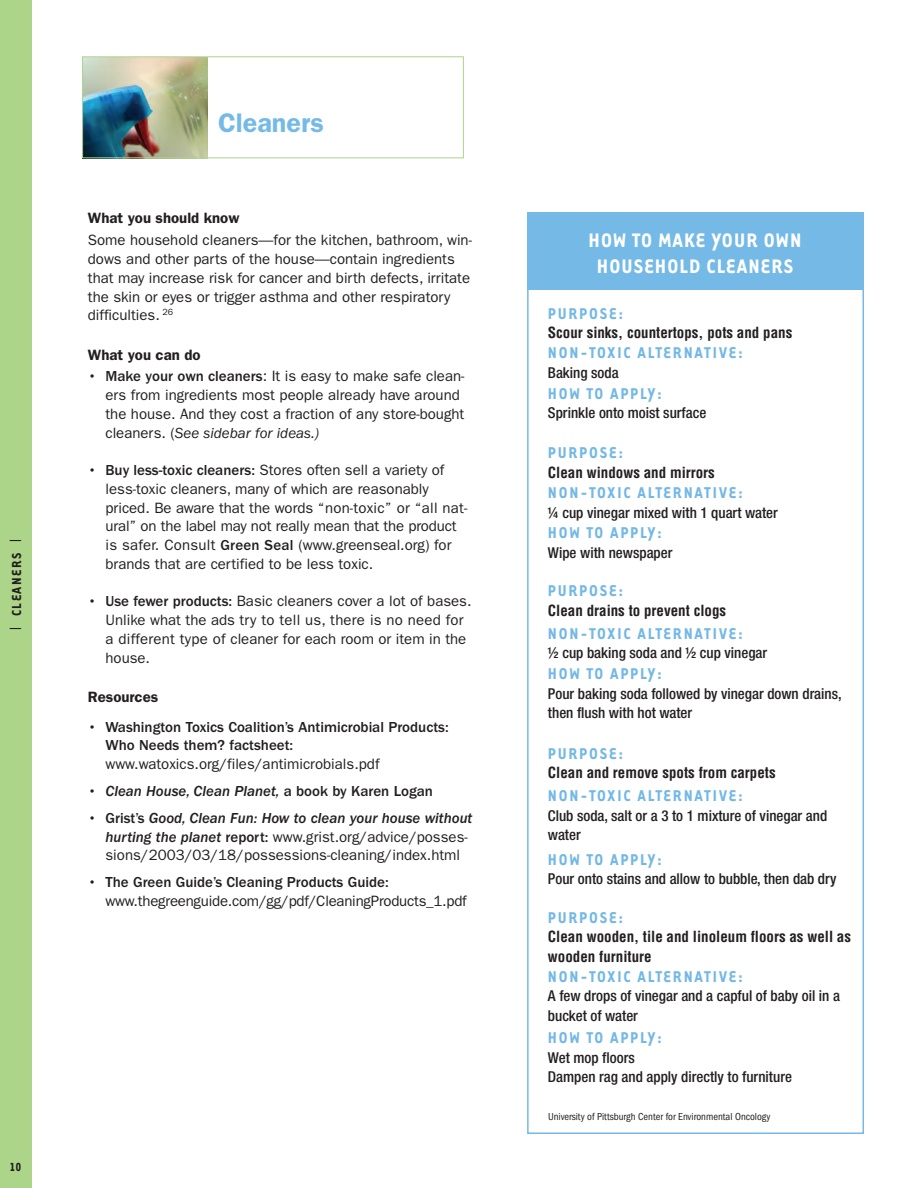
<style>
.page{position:relative;width:918px;height:1188px;background:#fff}
.page>*{position:absolute;margin:0;border:0;box-sizing:border-box;transform-origin:0 0}
.t1{font:600 27px "Franklin Gothic";color:#75bae7}
.t2{font:700 22.5px/25.5px "Tarzana Narrow";letter-spacing:.05em;color:#fff;text-align:center}
.t3{font:700 18px "Tarzana Narrow";letter-spacing:.1em;color:#74b8e5}
.t4{font:15px/18.8px "Franklin Gothic";color:#231f20}
.t5{font:500 condensed 15px/19.5px "Helvetica Neue";color:#231f20}
.t6{font:700 condensed 15px/19.5px "Helvetica";color:#231f20}
.t7{font:500 15px/18.8px "Franklin Gothic";color:#231f20}
.t8{font:italic 500 15px "Franklin Gothic";color:#231f20}
.t9{font:600 15px "Franklin Gothic";color:#231f20}
.t10{font:700 15px "Tarzana Narrow";letter-spacing:.1em;color:#231f20}
.t11{font:700 13.5px "Tarzana Narrow";color:#231f20}
.t12{font:condensed 10.5px "Franklin Gothic";color:#231f20}
.s1{font-weight:500}
.s2{font-style:italic}
.s3{font-style:normal}
.s4{font-weight:500;font-style:italic}
</style>
<div class="page">
<div style="left:0;top:0;width:32px;height:1188px;background:#acd589"></div>
<img style="left:84px;top:58px;width:123px;height:98px">
<div style="left:82px;top:56px;width:382px;height:102px;border:1px solid #acd589"></div>
<div style="left:527px;top:212px;width:337px;height:78px;background:#75bae7"></div>
<p class="t10" style="left:7px;top:631px;width:94px;rotate:-90deg">| CLEANERS |</p>
<h1 class="t1" style="left:218px;top:113px;width:108px">Cleaners</h1>
<p class="t9" style="left:88px;top:213px;width:153px">What you should know</p>
<p class="t4" style="left:88px;top:232px;width:386px">Some household cleaners—for the kitchen, bathroom, win&shy;dows and other parts of the house—contain ingredients that may increase risk for cancer and birth defects, irritate the skin or eyes or trigger asthma and other respiratory difficulties. <sup>26</sup></p>
<p class="t9" style="left:88px;top:349px;width:114px">What you can do</p>
<p class="t4" style="left:106px;top:368px;width:360px;text-indent:-18px"><span class="s1">• Make your own cleaners</span>: It is easy to make safe clean&shy;ers from ingredients most people already have around the house. And they cost a fraction of any store-bought cleaners. (<span class="s2">See sidebar for ideas.)</span></p>
<p class="t4" style="left:106px;top:462px;width:364px;text-indent:-18px"><span class="s1">• Buy less-toxic cleaners:</span> Stores often sell a variety of less-toxic cleaners, many of which are reasonably priced. Be aware that the words “non-toxic” or “all nat&shy;ural” on the label may not really mean that the product is safer. Consult <span class="s1">Green Seal</span> (www.greenseal.org) for brands that are certified to be less toxic.</p>
<p class="t4" style="left:106px;top:593px;width:368px;text-indent:-18px"><span class="s1">• Use fewer products:</span> Basic cleaners cover a lot of bases.<br>Unlike what the ads try to tell us, there is no need for a different type of cleaner for each room or item in the house.</p>
<p class="t9" style="left:88px;top:692px;width:72px">Resources</p>
<p class="t7" style="left:106px;top:719px;width:345px;text-indent:-18px">• Washington Toxics Coalition’s Antimicrobial Products:<br>Who Needs them? factsheet:</p>
<p class="t4" style="left:106px;top:756px;width:276px">www.watoxics.org/files/antimicrobials.pdf</p>
<p class="t8" style="left:88px;top:786px;width:347px"><span class="s3">•</span> Clean House, Clean Planet, <span class="s3">a book by Karen Logan</span></p>
<p class="t4" style="left:106px;top:810px;width:368px;text-indent:-18px"><span class="s1">• Grist’s</span> <span class="s4">Good, Clean Fun: How to clean your house without hurting the planet</span> <span class="s1">report:</span> www.grist.org/advice/posses&shy;sions/2003/03/18/possessions-cleaning/index.html</p>
<p class="t7" style="left:88px;top:874px;width:302px">• The Green Guide’s Cleaning Products Guide:</p>
<p class="t4" style="left:106px;top:893px;width:363px">www.thegreenguide.com/gg/pdf/CleaningProducts_1.pdf</p>
<p class="t11" style="left:10px;top:1159px;width:13px">10</p>
<h2 class="t2" style="left:589px;top:227px;width:214px">HOW TO MAKE YOUR OWN<br>HOUSEHOLD CLEANERS</h2>
<p class="t3" style="left:548px;top:302px;width:77px">PURPOSE:</p>
<p class="t6" style="left:548px;top:323px;width:246px">Scour sinks, countertops, pots and pans</p>
<p class="t3" style="left:548px;top:342px;width:197px">NON-TOXIC ALTERNATIVE:</p>
<p class="t5" style="left:548px;top:364px;width:72px">Baking soda</p>
<p class="t3" style="left:548px;top:382px;width:116px">HOW TO APPLY:</p>
<p class="t5" style="left:548px;top:404px;width:160px">Sprinkle onto moist surface</p>
<p class="t3" style="left:548px;top:442px;width:77px">PURPOSE:</p>
<p class="t6" style="left:548px;top:463px;width:168px">Clean windows and mirrors</p>
<p class="t3" style="left:548px;top:481px;width:197px">NON-TOXIC ALTERNATIVE:</p>
<p class="t5" style="left:548px;top:504px;width:231px">¼ cup vinegar mixed with 1 quart water</p>
<p class="t3" style="left:548px;top:522px;width:116px">HOW TO APPLY:</p>
<p class="t5" style="left:548px;top:544px;width:126px">Wipe with newspaper</p>
<p class="t3" style="left:548px;top:579px;width:77px">PURPOSE:</p>
<p class="t6" style="left:548px;top:601px;width:180px">Clean drains to prevent clogs</p>
<p class="t3" style="left:548px;top:622px;width:197px">NON-TOXIC ALTERNATIVE:</p>
<p class="t5" style="left:548px;top:645px;width:221px">½ cup baking soda and ½ cup vinegar</p>
<p class="t3" style="left:548px;top:662px;width:116px">HOW TO APPLY:</p>
<p class="t5" style="left:548px;top:685px;width:295px">Pour baking soda followed by vinegar down drains, then flush with hot water</p>
<p class="t3" style="left:548px;top:742px;width:77px">PURPOSE:</p>
<p class="t6" style="left:548px;top:763px;width:229px">Clean and remove spots from carpets</p>
<p class="t3" style="left:548px;top:785px;width:197px">NON-TOXIC ALTERNATIVE:</p>
<p class="t5" style="left:548px;top:807px;width:281px">Club soda, salt or a 3 to 1 mixture of vinegar and water</p>
<p class="t3" style="left:548px;top:848px;width:116px">HOW TO APPLY:</p>
<p class="t5" style="left:548px;top:871px;width:290px">Pour onto stains and allow to bubble, then dab dry</p>
<p class="t3" style="left:548px;top:906px;width:77px">PURPOSE:</p>
<p class="t6" style="left:548px;top:927px;width:305px">Clean wooden, tile and linoleum floors as well as wooden furniture</p>
<p class="t3" style="left:548px;top:965px;width:197px">NON-TOXIC ALTERNATIVE:</p>
<p class="t5" style="left:548px;top:988px;width:294px">A few drops of vinegar and a capful of baby oil in a bucket of water</p>
<p class="t3" style="left:548px;top:1026px;width:116px">HOW TO APPLY:</p>
<p class="t5" style="left:548px;top:1049px;width:245px">Wet mop floors<br>Dampen rag and apply directly to furniture</p>
<p class="t12" style="left:548px;top:1113px;width:224px">University of Pittsburgh Center for Environmental Oncology</p>
</div>
